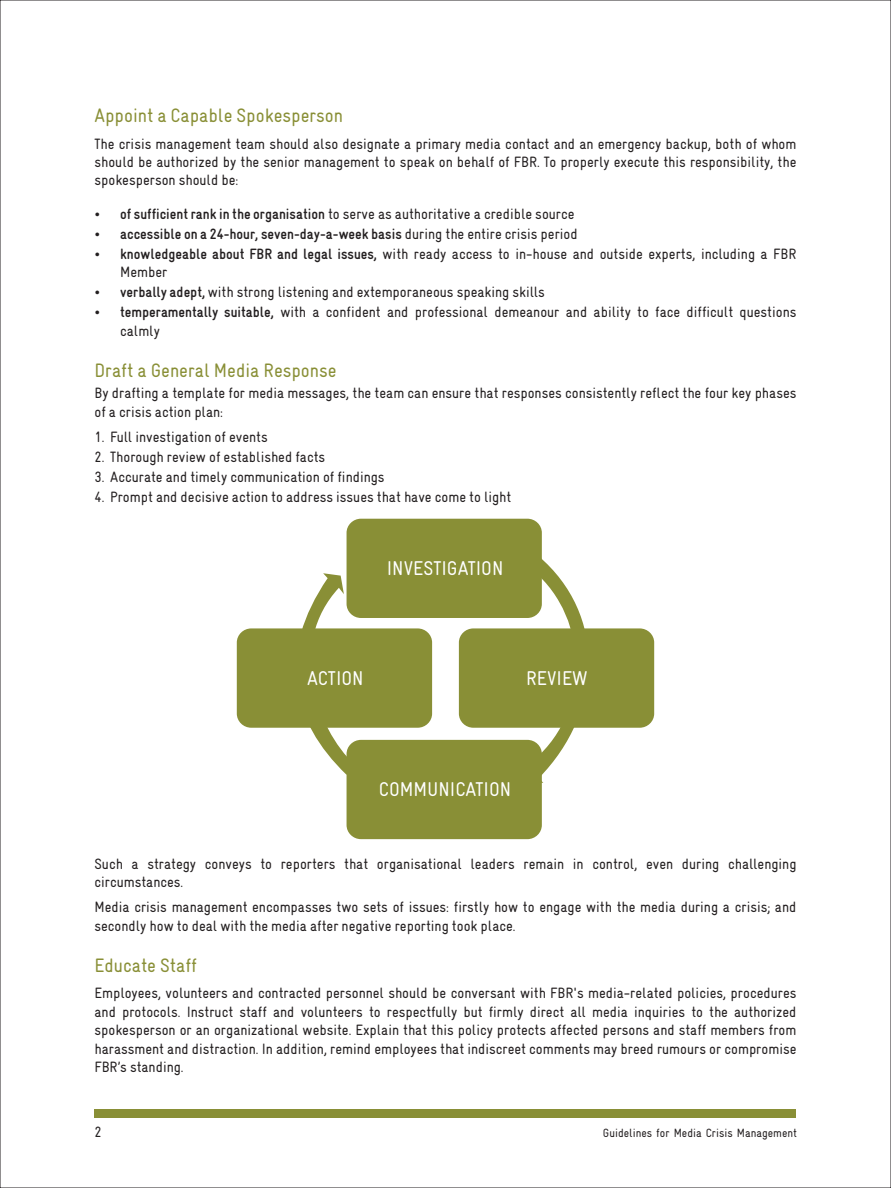
<style>
.page{position:relative;width:891px;height:1188px;background:#fff}
.page>*{position:absolute;margin:0;border:0;box-sizing:border-box;transform-origin:0 0}
.t1{font:condensed 19.95px "Gravur";color:#fff}
.t2{font:condensed 19.5px "Gravur";color:#898f36}
.t3{font:condensed 15px/18.3px "Gravur";color:#231f20}
.t4{font:700 15px "Gravur Condensed";color:#231f20}
.t5{font:condensed 12px "Gravur";color:#231f20}
.s1{font-family:"Gravur Condensed";font-weight:700;font-stretch:normal}
.s2{font-family:"Gravur";font-weight:400;font-stretch:condensed}
</style>
<div class="page">
<div style="left:94px;top:1109px;width:702px;height:8px;background:#898f36"></div>
<svg style="left:302px;top:573px;width:53px;height:202px"></svg>
<svg style="left:523px;top:559px;width:62px;height:224px"></svg>
<div style="left:347px;top:519px;width:195px;height:99px;background:#898f36;border-radius:14px"></div>
<div style="left:237px;top:628px;width:195px;height:100px;background:#898f36;border-radius:14px"></div>
<div style="left:459px;top:628px;width:195px;height:100px;background:#898f36;border-radius:14px"></div>
<div style="left:347px;top:740px;width:195px;height:99px;background:#898f36;border-radius:14px"></div>
<h2 class="t2" style="left:94px;top:105px;width:250px">Appoint a Capable Spokesperson</h2>
<p class="t3" style="left:94px;top:134px;width:703px;text-align:justify">The crisis management team should also designate a primary media contact and an emergency backup, both of whom should be authorized by the senior management to speak on behalf of FBR. To properly execute this responsibility, the spokesperson should be:</p>
<p class="t3" style="left:120px;top:205px;width:456px"><span class="s1">of sufficient rank in the organisation</span> to serve as authoritative a credible source</p>
<p class="t4" style="left:120px;top:225px;width:459px">accessible on a 24-hour, seven-day-a-week basis <span class="s2">during the entire crisis period</span></p>
<p class="t3" style="left:120px;top:245px;width:678px"><span class="s1">knowledgeable about FBR and legal issues,</span> with ready access to in-house and outside experts, including a FBR<br>Member</p>
<p class="t3" style="left:120px;top:282px;width:678px;line-height:20.1px"><span class="s1">verbally adept,</span> with strong listening and extemporaneous speaking skills<br><span class="s1">temperamentally suitable,</span> with a confident and professional demeanour and ability to face difficult questions</p>
<p class="t3" style="left:120px;top:321px;width:41px">calmly</p>
<h2 class="t2" style="left:94px;top:360px;width:244px">Draft a General Media Response</h2>
<p class="t3" style="left:94px;top:384px;width:703px">By drafting a template for media messages, the team can ensure that responses consistently reflect the four key phases of a crisis action plan:</p>
<p class="t3" style="left:94px;top:428px;width:175px">1. Full investigation of events</p>
<p class="t3" style="left:94px;top:448px;width:232px">2. Thorough review of established facts</p>
<p class="t3" style="left:94px;top:468px;width:292px">3. Accurate and timely communication of findings</p>
<p class="t3" style="left:94px;top:488px;width:418px">4. Prompt and decisive action to address issues that have come to light</p>
<h1 class="t1" style="left:387px;top:557px;width:118px">INVESTIGATION</h1>
<h1 class="t1" style="left:307px;top:667px;width:58px">ACTION</h1>
<h1 class="t1" style="left:526px;top:667px;width:63px">REVIEW</h1>
<h1 class="t1" style="left:379px;top:779px;width:134px">COMMUNICATION</h1>
<p class="t3" style="left:94px;top:854px;width:704px">Such a strategy conveys to reporters that organisational leaders remain in control, even during challenging circumstances.</p>
<p class="t3" style="left:94px;top:898px;width:703px">Media crisis management encompasses two sets of issues: firstly how to engage with the media during a crisis; and secondly how to deal with the media after negative reporting took place.</p>
<h2 class="t2" style="left:94px;top:955px;width:104px">Educate Staff</h2>
<p class="t3" style="left:94px;top:984px;width:704px;text-align:justify">Employees, volunteers and contracted personnel should be conversant with FBR's media-related policies, procedures and protocols. Instruct staff and volunteers to respectfully but firmly direct all media inquiries to the authorized spokesperson or an organizational website. Explain that this policy protects affected persons and staff members from harassment and distraction. In addition, remind employees that indiscreet comments may breed rumours or compromise FBR’s standing.</p>
<p class="t3" style="left:94px;top:1123px;width:9px">2</p>
<p class="t5" style="left:603px;top:1127px;width:196px">Guidelines for Media Crisis Management</p>
</div>
